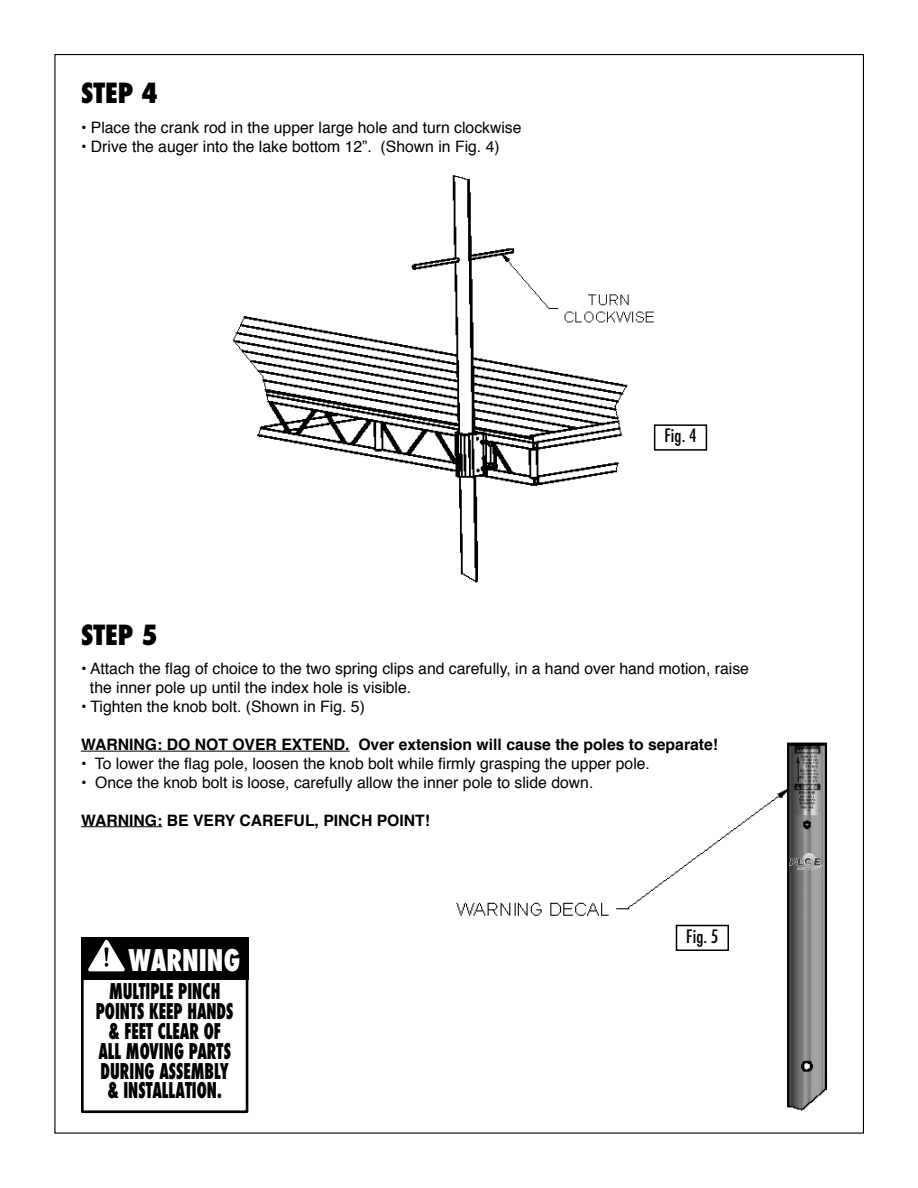
<style>
.page{position:relative;width:918px;height:1188px;background:#fff}
.page>*{position:absolute;margin:0;border:0;box-sizing:border-box;transform-origin:0 0}
.t1{font:800 condensed 29.1px "Futura";color:#fff;scale:.9 1}
.t2{font:800 condensed 27px "Futura";color:#000}
.t3{font:800 condensed 21.15px/19.8px "Futura";color:#000;text-align:center;scale:.75 1}
.t4{font:500 condensed 18px "Futura";letter-spacing:.005em;color:#000}
.t5{font:15.75px/18.9px "Helvetica";color:#000}
.t6{font:700 15.75px "Helvetica";color:#000}
</style>
<div class="page">
<img style="left:456px;top:742px;width:372px;height:369px">
<img style="left:232px;top:175px;width:476px;height:408px">
<div style="left:654px;top:424px;width:53px;height:27px;border:2px solid #000"></div>
<div style="left:676px;top:925px;width:53px;height:26px;border:2px solid #000"></div>
<hr style="left:81px;top:751px;width:269px;height:1px;background:#000">
<hr style="left:81px;top:826px;width:81px;height:1px;background:#000">
<div style="left:81px;top:970px;width:167px;height:143px;border:3px solid #000"></div>
<div style="left:81px;top:937px;width:167px;height:43px;background:#000"></div>
<svg style="left:88px;top:940px;width:37px;height:31px"></svg>
<svg style="left:789px;top:853px;width:35px;height:17px"></svg>
<div style="left:426px;top:1109px;width:56px;height:21px;background:#fff"></div>
<h2 class="t2" style="left:81px;top:75px;width:78px">STEP 4</h2>
<p class="t5" style="left:81px;top:118px;width:442px">• Place the crank rod in the upper large hole and turn clockwise</p>
<p class="t5" style="left:81px;top:137px;width:420px">• Drive the auger into the lake bottom 12”. (Shown in Fig. 4)</p>
<p class="t4" style="left:664px;top:424px;width:34px">Fig. 4</p>
<h2 class="t2" style="left:81px;top:617px;width:78px">STEP 5</h2>
<p class="t5" style="left:90px;top:660px;width:660px;text-indent:-9px">• Attach the flag of choice to the two spring clips and carefully, in a hand over hand motion, raise the inner pole up until the index hole is visible.</p>
<p class="t5" style="left:81px;top:698px;width:285px">• Tighten the knob bolt. (Shown in Fig. 5)</p>
<p class="t6" style="left:81px;top:732px;width:639px">WARNING: DO NOT OVER EXTEND. Over extension will cause the poles to separate!</p>
<p class="t5" style="left:81px;top:754px;width:571px">• To lower the flag pole, loosen the knob bolt while firmly grasping the upper pole.</p>
<p class="t5" style="left:81px;top:773px;width:514px">• Once the knob bolt is loose, carefully allow the inner pole to slide down.</p>
<p class="t6" style="left:81px;top:807px;width:351px">WARNING: BE VERY CAREFUL, PINCH POINT!</p>
<h1 class="t1" style="left:128px;top:940px;width:126px">WARNING</h1>
<h3 class="t3" style="left:96px;top:982px;width:185px">MULTIPLE PINCH<br>POINTS KEEP HANDS &amp; FEET CLEAR OF<br>ALL MOVING PARTS<br>DURING ASSEMBLY &amp; INSTALLATION.</h3>
<p class="t4" style="left:686px;top:925px;width:34px">Fig. 5</p>
</div>
